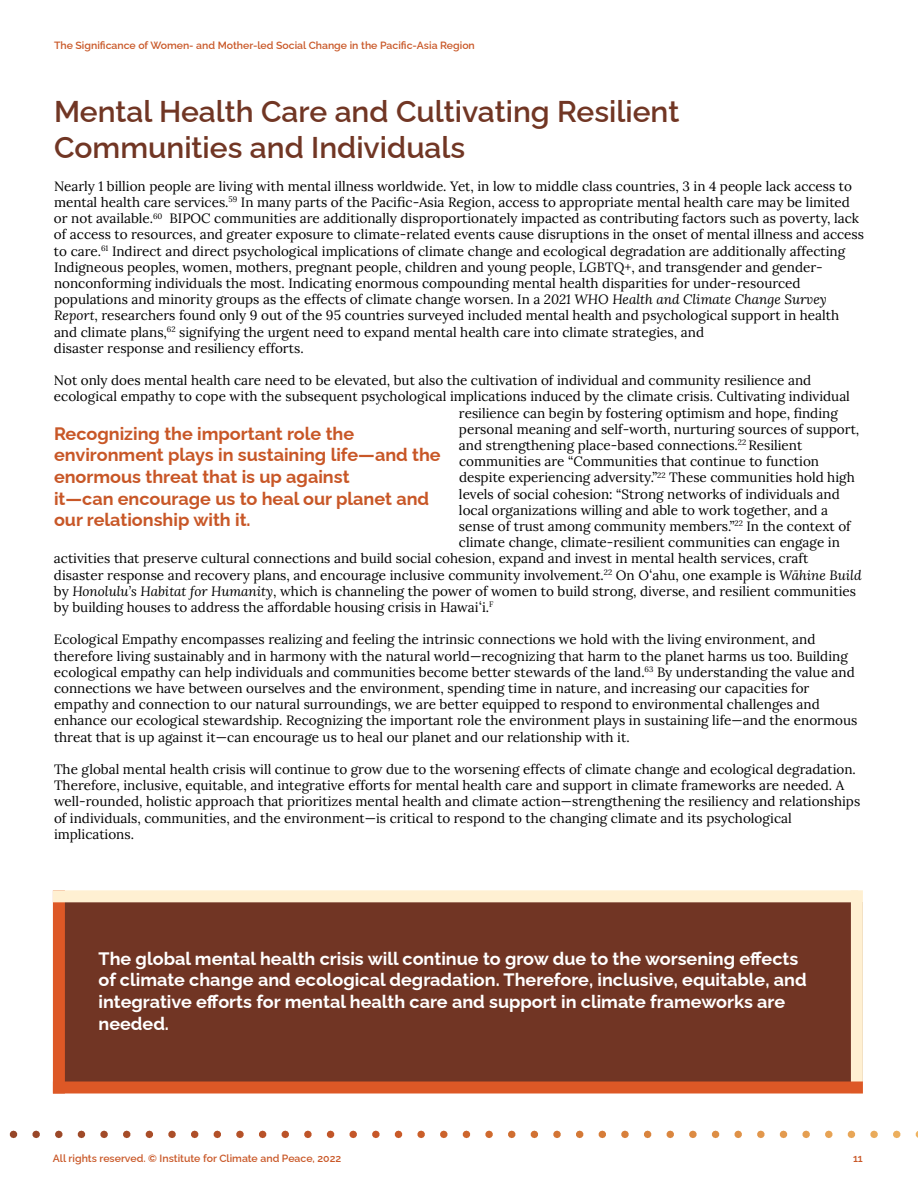
<style>
.page{position:relative;width:918px;height:1188px;background:#fff}
.page>*{position:absolute;margin:0;border:0;box-sizing:border-box;transform-origin:0 0}
.t1{font:100 30px/36px "Raleway";color:#713624}
.t2{font:100 18px/21.6px "Raleway";color:#fff}
.t3{font:100 18px/21.6px "Raleway";color:#c85727}
.t4{font:13.5px/16.2px "Lora";color:#000101}
.t5{font:100 10.5px "Raleway";color:#c95828}
.s1{font-style:italic}
</style>
<div class="page">
<div style="left:57px;top:902px;width:806px;height:180px;background:#713524"></div>
<div style="left:53px;top:890px;width:12px;height:204px;background:#dd5826"></div>
<div style="left:53px;top:890px;width:805px;height:12px;background:#fff0d2"></div>
<div style="left:851px;top:890px;width:12px;height:203px;background:#fff0d2"></div>
<div style="left:53px;top:1082px;width:810px;height:12px;background:#dd5826"></div>
<svg style="left:9px;top:1131px;width:909px;height:7px"></svg>
<p class="t5" style="left:54px;top:37px;width:422px">The Significance of Women- and Mother-led Social Change in the Pacific-Asia Region</p>
<h1 class="t1" style="left:54px;top:90px;width:627px">Mental Health Care and Cultivating Resilient<br>Communities and Individuals</h1>
<p class="t4" style="left:54px;top:177px;width:812px">Nearly 1 billion people are living with mental illness worldwide. Yet, in low to middle class countries, 3 in 4 people lack access to mental health care services.<sup>59</sup> In many parts of the Pacific-Asia Region, access to appropriate mental health care may be limited or not available.<sup>60</sup> BIPOC communities are additionally disproportionately impacted as contributing factors such as poverty, lack of access to resources, and greater exposure to climate-related events cause disruptions in the onset of mental illness and access to care.<sup>61</sup> Indirect and direct psychological implications of climate change and ecological degradation are additionally affecting Indigneous peoples, women, mothers, pregnant people, children and young people, LGBTQ+, and transgender and gender&shy;nonconforming individuals the most. Indicating enormous compounding mental health disparities for under-resourced populations and minority groups as the effects of climate change worsen. In a <span class="s1">2021 WHO Health and Climate Change Survey Report</span>, researchers found only 9 out of the 95 countries surveyed included mental health and psychological support in health and climate plans,<sup>62</sup> signifying the urgent need to expand mental health care into climate strategies, and<br>disaster response and resiliency efforts.</p>
<p class="t4" style="left:54px;top:371px;width:759px">Not only does mental health care need to be elevated, but also the cultivation of individual and community resilience and</p>
<p class="t4" style="left:54px;top:388px;width:797px">ecological empathy to cope with the subsequent psychological implications induced by the climate crisis. Cultivating individual</p>
<p class="t4" style="left:459px;top:404px;width:380px">resilience can begin by fostering optimism and hope, finding</p>
<p class="t4" style="left:459px;top:420px;width:402px">personal meaning and self-worth, nurturing sources of support,</p>
<p class="t4" style="left:459px;top:436px;width:345px">and strengthening place-based connections.<sup>22</sup> Resilient</p>
<p class="t4" style="left:459px;top:452px;width:362px">communities are “Communities that continue to function</p>
<p class="t4" style="left:459px;top:469px;width:398px">despite experiencing adversity.”<sup>22</sup> These communities hold high</p>
<p class="t4" style="left:459px;top:485px;width:382px">levels of social cohesion: “Strong networks of individuals and</p>
<p class="t4" style="left:459px;top:501px;width:370px">local organizations willing and able to work together, and a</p>
<p class="t4" style="left:459px;top:517px;width:393px">sense of trust among community members.”<sup>22</sup> In the context of</p>
<p class="t4" style="left:459px;top:533px;width:382px">climate change, climate-resilient communities can engage in</p>
<p class="t4" style="left:54px;top:550px;width:756px">activities that preserve cultural connections and build social cohesion, expand and invest in mental health services, craft</p>
<p class="t4" style="left:54px;top:566px;width:809px">disaster response and recovery plans, and encourage inclusive community involvement.<sup>22</sup> On Oʻahu, one example is <span class="s1">Wāhine Build</span></p>
<p class="t4" style="left:54px;top:582px;width:804px">by <span class="s1">Honolulu’s Habitat for Humanity</span>, which is channeling the power of women to build strong, diverse, and resilient communities</p>
<p class="t4" style="left:54px;top:598px;width:441px">by building houses to address the affordable housing crisis in Hawaiʻi.<sup>F</sup></p>
<p class="t4" style="left:54px;top:631px;width:805px">Ecological Empathy encompasses realizing and feeling the intrinsic connections we hold with the living environment, and therefore living sustainably and in harmony with the natural world—recognizing that harm to the planet harms us too. Building ecological empathy can help individuals and communities become better stewards of the land.<sup>63</sup> By understanding the value and connections we have between ourselves and the environment, spending time in nature, and increasing our capacities for empathy and connection to our natural surroundings, we are better equipped to respond to environmental challenges and enhance our ecological stewardship. Recognizing the important role the environment plays in sustaining life—and the enormous threat that is up against it—can encourage us to heal our planet and our relationship with it.</p>
<p class="t4" style="left:54px;top:760px;width:808px">The global mental health crisis will continue to grow due to the worsening effects of climate change and ecological degradation.<br>Therefore, inclusive, equitable, and integrative efforts for mental health care and support in climate frameworks are needed. A well-rounded, holistic approach that prioritizes mental health and climate action—strengthening the resiliency and relationships of individuals, communities, and the environment—is critical to respond to the changing climate and its psychological implications.</p>
<h2 class="t3" style="left:54px;top:421px;width:388px">Recognizing the important role the environment plays in sustaining life—and the enormous threat that is up against<br>it—can encourage us to heal our planet and our relationship with it.</h2>
<p class="t2" style="left:99px;top:946px;width:710px">The global mental health crisis will continue to grow due to the worsening effects of climate change and ecological degradation. Therefore, inclusive, equitable, and integrative efforts for mental health care and support in climate frameworks are needed.</p>
<p class="t5" style="left:53px;top:1149px;width:290px">All rights reserved. © Institute for Climate and Peace, 2022</p>
<p class="t5" style="left:853px;top:1149px;width:11px">11</p>
</div>
